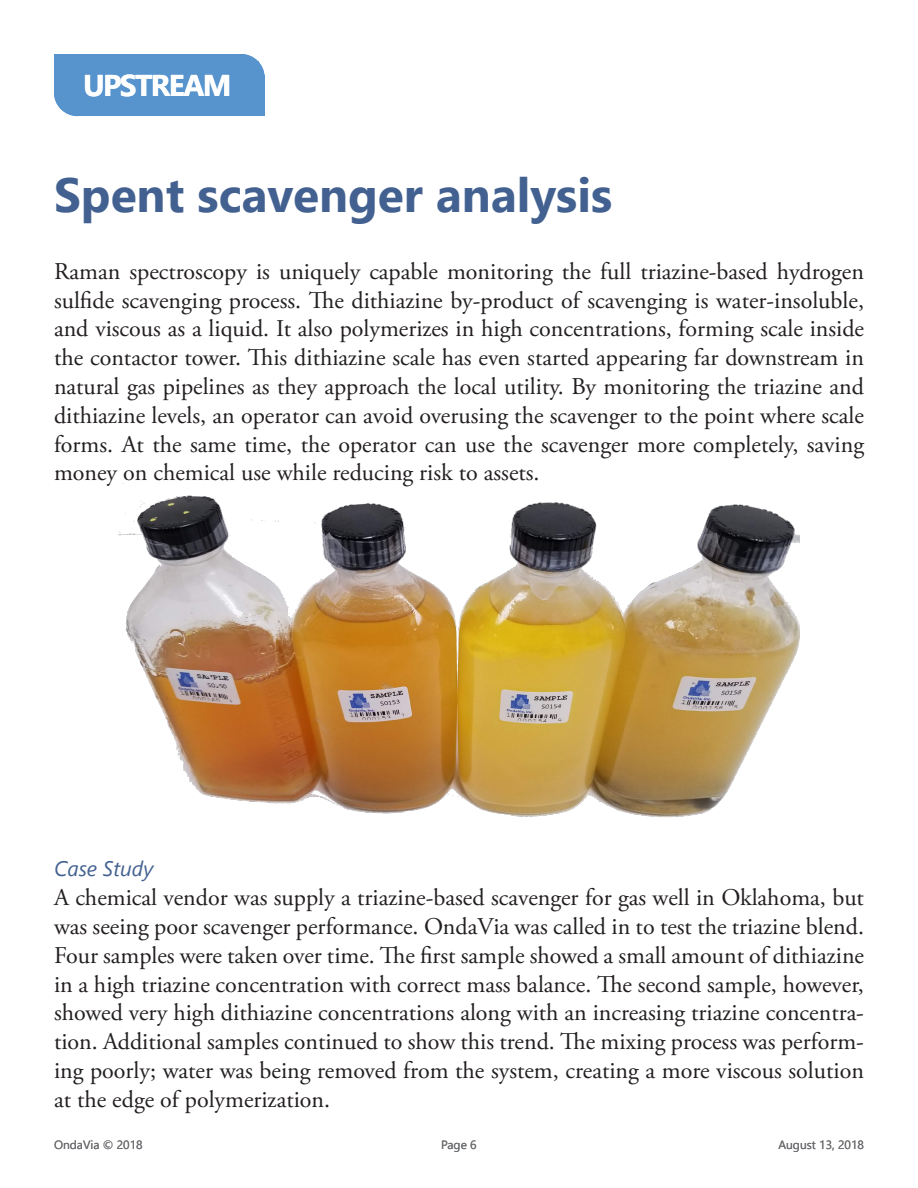
<style>
.page{position:relative;width:918px;height:1188px;background:#fff}
.page>*{position:absolute;margin:0;border:0;box-sizing:border-box;transform-origin:0 0}
.Page_Title_Heading{font:700 48px "Segoe UI";color:#436190}
.t1{font:700 30px "Segoe UI";letter-spacing:-.055em;color:#fff}
.Page_Text{font:24px/28.8px "Adobe Garamond Pro";color:#231f20;text-align:justify}
.Case_Study_Subheadin{font:italic 21px "Segoe UI";color:#436190}
.t2{font:12px "Segoe UI";color:#6c6d70}
</style>
<div class="page">
<div style="left:217px;top:54px;width:48px;height:47px;background:#5794ce;border-radius:50%"></div>
<div style="left:54px;top:69px;width:47px;height:47px;background:#5794ce;border-radius:50%"></div>
<div style="left:54px;top:54px;width:190px;height:39px;background:#5794ce"></div>
<div style="left:78px;top:75px;width:187px;height:41px;background:#5794ce"></div>
<img style="left:119px;top:483px;width:680px;height:335px">
<p class="t1" style="left:83px;top:57px;width:150px">UPSTREAM</p>
<p class="Page_Title_Heading" style="left:54px;top:150px;width:560px">Spent scavenger analysis</p>
<p class="Page_Text" style="left:54px;top:258px;width:812px">Raman spectroscopy is uniquely capable monitoring the full triazine-based hydrogen sulfide scavenging process. The dithiazine by-product of scavenging is water-insoluble, and viscous as a liquid. It also polymerizes in high concentrations, forming scale inside the contactor tower. This dithiazine scale has even started appearing far downstream in natural gas pipelines as they approach the local utility. By monitoring the triazine and dithiazine levels, an operator can avoid overusing the scavenger to the point where scale forms. At the same time, the operator can use the scavenger more completely, saving money on chemical use while reducing risk to assets.</p>
<p class="Case_Study_Subheadin" style="left:54px;top:849px;width:101px">Case Study</p>
<p class="Page_Text" style="left:54px;top:884px;width:812px">A chemical vendor was supply a triazine-based scavenger for gas well in Oklahoma, but was seeing poor scavenger performance. OndaVia was called in to test the triazine blend.<br>Four samples were taken over time. The first sample showed a small amount of dithiazine in a high triazine concentration with correct mass balance. The second sample, however, showed very high dithiazine concentrations along with an increasing triazine concentra&shy;tion. Additional samples continued to show this trend. The mixing process was perform&shy;ing poorly; water was being removed from the system, creating a more viscous solution at the edge of polymerization.</p>
<p class="t2" style="left:54px;top:1134px;width:90px">OndaVia © 2018</p>
<p class="t2" style="left:441px;top:1134px;width:37px">Page 6</p>
<p class="t2" style="left:778px;top:1134px;width:87px">August 13, 2018</p>
</div>
